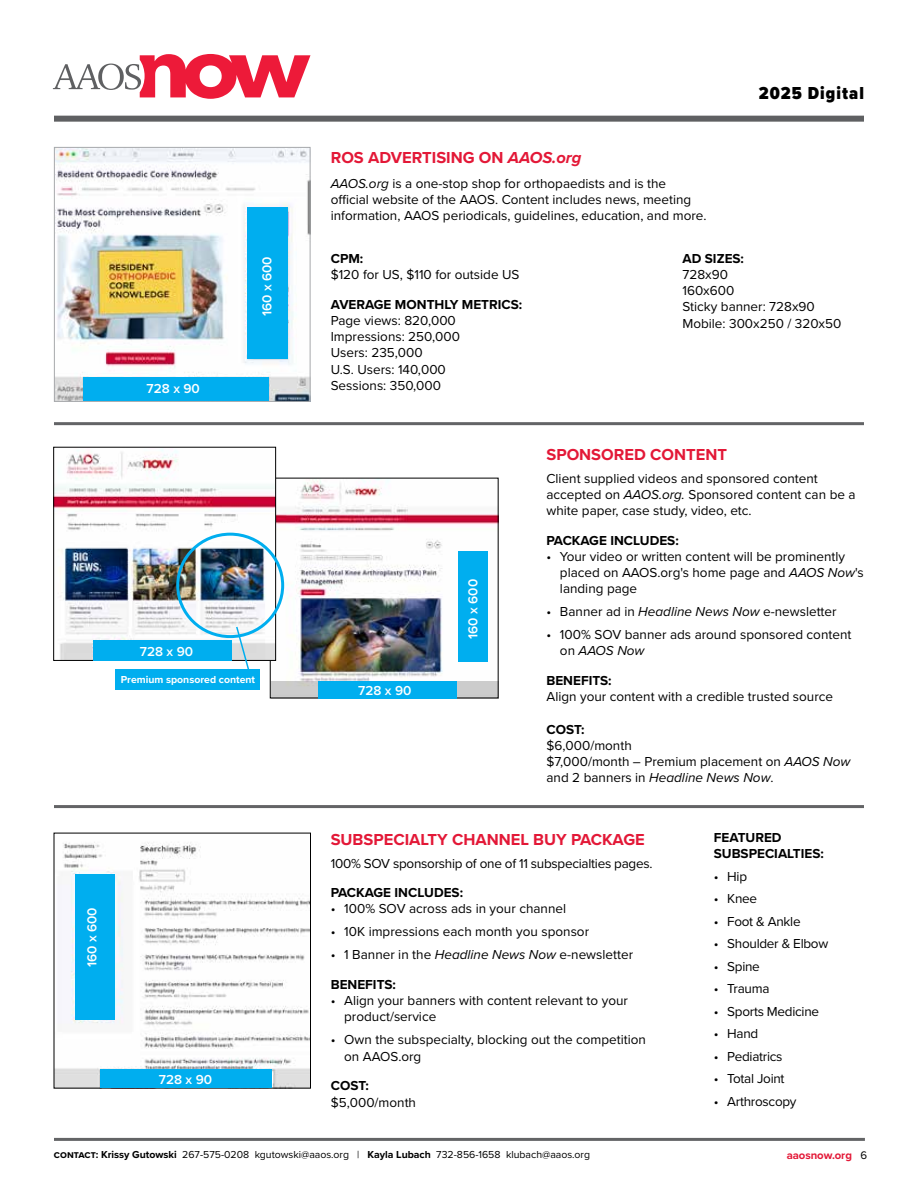
<style>
.page{position:relative;width:918px;height:1188px;background:#fff}
.page>*{position:absolute;margin:0;border:0;box-sizing:border-box;transform-origin:0 0}
.t1{font:900 18px "Proxima Nova Cond";letter-spacing:.06em;color:#000}
.t2{font:700 16.5px "Proxima Nova";color:#e31837}
.t3{font:13.5px/16.2px "Proxima Nova";color:#000}
.t4{font:13.5px "Proxima Nova";letter-spacing:-.02em;color:#000}
.t5{font:700 13.5px/16.2px "Proxima Nova";color:#000}
.t6{font:600 13.5px "Proxima Nova";color:#fff}
.t7{font:700 11.4px "Proxima Nova";color:#e31837}
.t8{font:10.5px "Proxima Nova";color:#000}
.t9{font:700 10.5px "Proxima Nova";color:#fff}
.s1{font-style:italic}
.s2{font-weight:700}
.s3{font-weight:400;color:#000}
</style>
<div class="page">
<img style="left:276px;top:480px;width:220px;height:201px">
<div style="left:54px;top:116px;width:810px;height:6px;background:#5f6062"></div>
<svg style="left:53px;top:54px;width:257px;height:45px"></svg>
<hr style="left:54px;top:422px;width:810px;height:3px;background:#636466">
<img style="left:56px;top:149px;width:253px;height:251px">
<div style="left:54px;top:147px;width:257px;height:255px;border:1px solid #a7a9ac"></div>
<div style="left:83px;top:377px;width:186px;height:24px;background:#00aeef"></div>
<img style="left:56px;top:842px;width:253px;height:244px">
<div style="left:54px;top:833px;width:257px;height:255px;border:1px solid #000"></div>
<div style="left:101px;top:1070px;width:171px;height:18px;background:#00aeef"></div>
<div style="left:75px;top:874px;width:39px;height:146px;background:#00aeef"></div>
<img style="left:55px;top:449px;width:219px;height:210px">
<div style="left:53px;top:447px;width:223px;height:214px;border:1px solid #000"></div>
<div style="left:93px;top:641px;width:139px;height:20px;background:#00aeef"></div>
<hr style="left:54px;top:805px;width:810px;height:3px;background:#636466">
<hr style="left:54px;top:1138px;width:811px;height:3px;background:#636466">
<div style="left:247px;top:207px;width:40px;height:152px;background:#00aeef"></div>
<div style="left:271px;top:681px;width:227px;height:17px;background:#ccc"></div>
<div style="left:318px;top:681px;width:138px;height:17px;background:#00aeef"></div>
<div style="left:458px;top:552px;width:30px;height:110px;background:#00aeef"></div>
<div style="left:176px;top:533px;width:108px;height:105px;border:3px solid #00aeef;border-radius:50%"></div>
<svg style="left:235px;top:625px;width:17px;height:44px"></svg>
<div style="left:116px;top:669px;width:144px;height:21px;background:#00aeef"></div>
<p class="t6" style="left:147px;top:379px;width:55px">728 x 90</p>
<p class="t6" style="left:257px;top:316px;width:61px;rotate:-90deg">160 x 600</p>
<p class="t6" style="left:140px;top:641px;width:55px">728 x 90</p>
<p class="t9" style="left:121px;top:674px;width:136px">Premium sponsored content</p>
<p class="t6" style="left:82px;top:967px;width:61px;rotate:-90deg">160 x 600</p>
<p class="t6" style="left:159px;top:1069px;width:55px">728 x 90</p>
<p class="t2" style="left:331px;top:148px;width:252px">ROS ADVERTISING ON <span class="s1">AAOS.org</span></p>
<p class="t3" style="left:331px;top:174px;width:377px"><span class="s1">AAOS.org</span> is a one-stop shop for orthopaedists and is the official website of the AAOS. Content includes news, meeting information, AAOS periodicals, guidelines, education, and more.</p>
<h1 class="t1" style="left:759px;top:80px;width:107px">2025 Digital</h1>
<p class="t5" style="left:331px;top:251px;width:34px">CPM:</p>
<p class="t3" style="left:331px;top:266px;width:190px">$120 for US, $110 for outside US</p>
<p class="t5" style="left:331px;top:297px;width:193px">AVERAGE MONTHLY METRICS:</p>
<p class="t3" style="left:331px;top:312px;width:131px">Page views: 820,000<br>Impressions: 250,000<br>Users: 235,000<br>U.S. Users: 140,000<br>Sessions: 350,000</p>
<p class="t6" style="left:358px;top:680px;width:55px">728 x 90</p>
<p class="t6" style="left:463px;top:639px;width:61px;rotate:-90deg">160 x 600</p>
<p class="t5" style="left:682px;top:251px;width:63px">AD SIZES:</p>
<p class="t3" style="left:682px;top:266px;width:160px">728x90<br>160x600<br>Sticky banner: 728x90<br>Mobile: 300x250 / 320x50</p>
<p class="t2" style="left:546px;top:444px;width:182px">SPONSORED CONTENT</p>
<p class="t3" style="left:546px;top:469px;width:311px">Client supplied videos and sponsored content accepted on <span class="s1">AAOS.org.</span> Sponsored content can be a white paper, case study, video, etc.</p>
<p class="t5" style="left:546px;top:533px;width:134px">PACKAGE INCLUDES:</p>
<p class="t3" style="left:560px;top:548px;width:305px;text-indent:-14px">• Your video or written content will be prominently placed on AAOS.org's home page and <span class="s1">AAOS Now</span>'s landing page</p>
<p class="t3" style="left:546px;top:603px;width:292px">• Banner ad in <span class="s1">Headline News Now</span> e-newsletter</p>
<p class="t3" style="left:560px;top:626px;width:293px;text-indent:-14px">• 100% SOV banner ads around sponsored content on <span class="s1">AAOS Now</span></p>
<p class="t5" style="left:546px;top:673px;width:67px">BENEFITS:</p>
<p class="t3" style="left:546px;top:688px;width:288px">Align your content with a credible trusted source</p>
<p class="t5" style="left:546px;top:722px;width:40px">COST:</p>
<p class="t3" style="left:546px;top:737px;width:305px">$6,000/month<br>$7,000/month – Premium placement on <span class="s1">AAOS Now </span>and 2 banners in <span class="s1">Headline News Now</span>.</p>
<p class="t2" style="left:331px;top:829px;width:316px">SUBSPECIALTY CHANNEL BUY PACKAGE</p>
<p class="t4" style="left:331px;top:853px;width:323px">100% SOV sponsorship of one of 11 subspecialties pages.</p>
<p class="t5" style="left:331px;top:885px;width:134px">PACKAGE INCLUDES:</p>
<p class="t3" style="left:331px;top:900px;width:237px">• 100% SOV across ads in your channel</p>
<p class="t3" style="left:331px;top:923px;width:260px">• 10K impressions each month you sponsor</p>
<p class="t3" style="left:331px;top:946px;width:304px">• 1 Banner in the <span class="s1">Headline News Now</span> e-newsletter</p>
<p class="t5" style="left:331px;top:977px;width:67px">BENEFITS:</p>
<p class="t3" style="left:344px;top:992px;width:285px;text-indent:-14px">• Align your banners with content relevant to your product/service</p>
<p class="t3" style="left:344px;top:1031px;width:303px;text-indent:-14px">• Own the subspecialty, blocking out the competition on AAOS.org</p>
<p class="t5" style="left:331px;top:1078px;width:40px">COST:</p>
<p class="t3" style="left:331px;top:1093px;width:87px">$5,000/month</p>
<p class="t5" style="left:714px;top:830px;width:112px">FEATURED<br>SUBSPECIALTIES:</p>
<p class="t3" style="left:714px;top:868px;width:35px">• Hip</p>
<p class="t3" style="left:714px;top:890px;width:45px">• Knee</p>
<p class="t4" style="left:714px;top:911px;width:88px">• Foot &amp; Ankle</p>
<p class="t4" style="left:714px;top:934px;width:116px">• Shoulder &amp; Elbow</p>
<p class="t3" style="left:714px;top:958px;width:48px">• Spine</p>
<p class="t3" style="left:714px;top:980px;width:57px">• Trauma</p>
<p class="t4" style="left:714px;top:1001px;width:107px">• Sports Medicine</p>
<p class="t3" style="left:714px;top:1025px;width:46px">• Hand</p>
<p class="t4" style="left:714px;top:1046px;width:70px">• Pediatrics</p>
<p class="t4" style="left:714px;top:1069px;width:72px">• Total Joint</p>
<p class="t4" style="left:714px;top:1091px;width:84px">• Arthroscopy</p>
<p class="t8" style="left:54px;top:1147px;width:538px"><span class="s2">contact: Krissy Gutowski</span> 267-575-0208 kgutowski@aaos.org | <span class="s2">Kayla Lubach</span> 732-856-1658 klubach@aaos.org</p>
<p class="t7" style="left:787px;top:1149px;width:82px">aaosnow.org <span class="s3">6</span></p>
</div>
